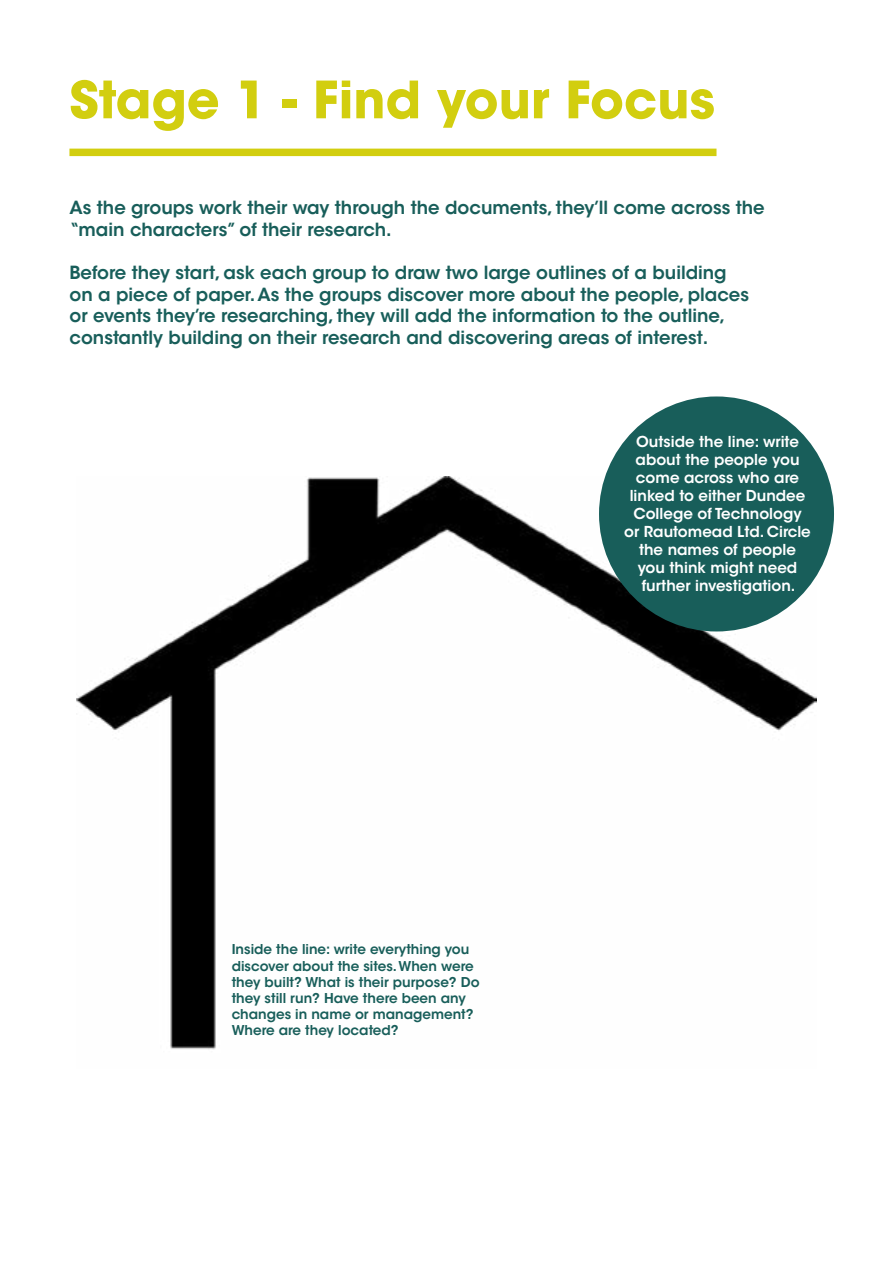
<style>
.page{position:relative;width:893px;height:1263px;background:#fff}
.page>*{position:absolute;margin:0;border:0;box-sizing:border-box;transform-origin:0 0}
.t1{font:700 51px "ITC Avant Garde Std";color:#d2ce0f}
.t2{font:600 18px/21.6px "ITC Avant Garde Std";color:#185e5a}
.t3{font:600 15px/18px "ITC Avant Garde Std";color:#fff;text-align:center}
.t4{font:600 13.5px/16.2px "ITC Avant Garde Std";color:#185e5a}
</style>
<div class="page">
<div style="left:69px;top:149px;width:647px;height:7px;background:#d2ce0f"></div>
<img style="left:76px;top:476px;width:741px;height:574px">
<div style="left:599px;top:396px;width:235px;height:235px;background:#185e5a;border-radius:50%"></div>
<h1 class="t1" style="left:69px;top:66px;width:647px">Stage 1 - Find your Focus</h1>
<p class="t2" style="left:69px;top:197px;width:697px">As the groups work their way through the documents, they’ll come across the “main characters” of their research.</p>
<p class="t2" style="left:69px;top:262px;width:681px">Before they start, ask each group to draw two large outlines of a building on a piece of paper. As the groups discover more about the people, places or events they’re researching, they will add the information to the outline, constantly building on their research and discovering areas of interest.</p>
<p class="t4" style="left:232px;top:941px;width:249px">Inside the line: write everything you discover about the sites. When were they built? What is their purpose? Do they still run? Have there been any changes in name or management?<br>Where are they located?</p>
<p class="t3" style="left:624px;top:433px;width:188px">Outside the line: write about the people you come across who are linked to either Dundee<br>College of Technology or Rautomead Ltd. Circle the names of people you think might need further investigation.</p>
</div>
